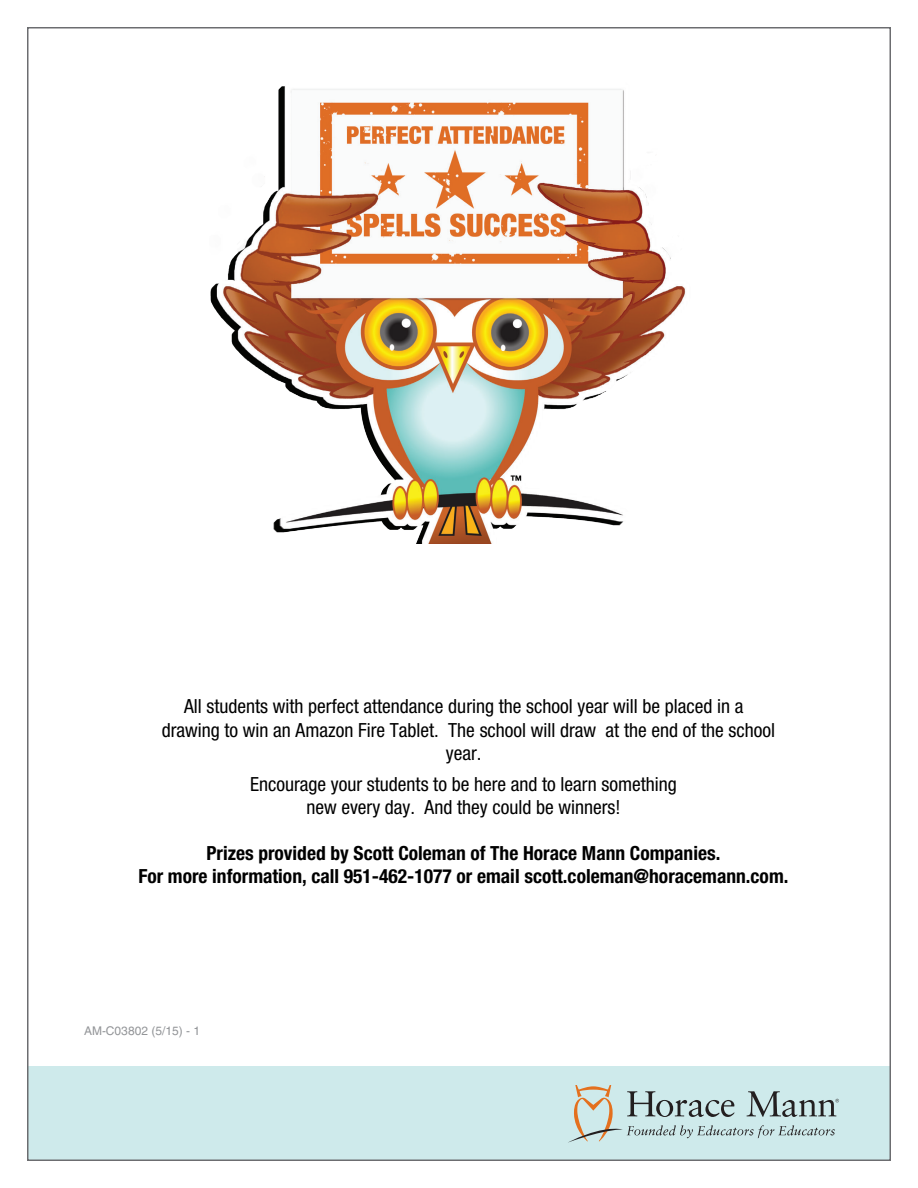
<style>
.page{position:relative;width:918px;height:1188px;background:#fff}
.page>*{position:absolute;margin:0;border:0;box-sizing:border-box;transform-origin:0 0}
.t1{font:condensed 19.5px/23.4px "Helvetica Neue LT Std";color:#000;text-align:center}
.t2{font:700 condensed 19.5px "Helvetica Neue LT Std";color:#000}
.t3{font:12px "Helvetica";color:#939598}
</style>
<div class="page">
<div style="left:27px;top:1066px;width:864px;height:95px;background:#ceeaeb"></div>
<svg style="left:568px;top:1085px;width:271px;height:58px"></svg>
<img style="left:210px;top:86px;width:476px;height:457px">
<p class="t1" style="left:162px;top:695px;width:615px">All students with perfect attendance during the school year will be placed in a drawing to win an Amazon Fire Tablet. The school will draw at the end of the school year.</p>
<p class="t1" style="left:250px;top:772px;width:428px">Encourage your students to be here and to learn something</p>
<p class="t1" style="left:306px;top:795px;width:316px">new every day. And they could be winners!</p>
<p class="t2" style="left:206px;top:841px;width:516px">Prizes provided by Scott Coleman of The Horace Mann Companies.</p>
<p class="t2" style="left:138px;top:864px;width:652px">For more information, call 951-462-1077 or email scott.coleman@horacemann.com.</p>
<p class="t3" style="left:84px;top:1024px;width:118px">AM-C03802 (5/15) - 1</p>
</div>
